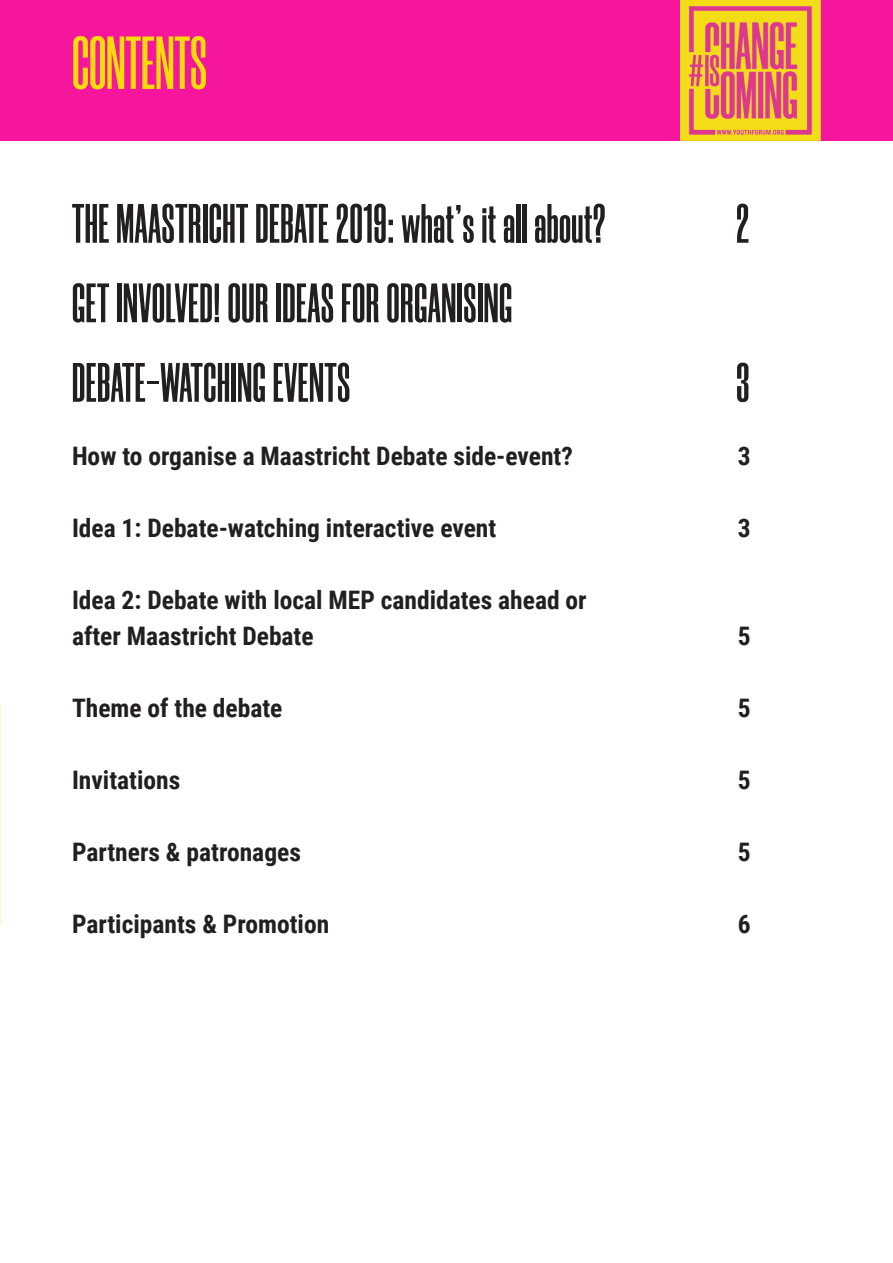
<style>
.page{position:relative;width:893px;height:1263px;background:#fff}
.page>*{position:absolute;margin:0;border:0;box-sizing:border-box;transform-origin:0 0}
.Heading_1{font:600 75px "Morganite";color:#f6dd07}
.t1{font:700 55.5px "Morganite";letter-spacing:.01em;color:#231f20}
.Heading_2{font:700 25.5px "Roboto Condensed";color:#231f20}
</style>
<div class="page">
<svg style="left:0;top:0;width:893px;height:140px;background:#f42b8f"></svg>
<p class="Heading_1" style="left:72px;top:25px;width:137px">CONTENTS</p>
<p class="t1" style="left:72px;top:195px;width:535px">THE MAASTRICHT DEBATE 2019: what’s it all about?</p>
<p class="t1" style="left:736px;top:195px;width:15px">2</p>
<p class="t1" style="left:72px;top:275px;width:442px">GET INVOLVED! OUR IDEAS FOR ORGANISING</p>
<p class="t1" style="left:72px;top:354px;width:280px">DEBATE-WATCHING EVENTS</p>
<p class="t1" style="left:736px;top:354px;width:15px">3</p>
<p class="Heading_2" style="left:72px;top:438px;width:502px">How to organise a Maastricht Debate side-event?</p>
<p class="Heading_2" style="left:738px;top:438px;width:14px">3</p>
<p class="Heading_2" style="left:72px;top:510px;width:426px">Idea 1: Debate-watching interactive event</p>
<p class="Heading_2" style="left:738px;top:510px;width:14px">3</p>
<p class="Heading_2" style="left:72px;top:582px;width:516px">Idea 2: Debate with local MEP candidates ahead or</p>
<p class="Heading_2" style="left:72px;top:618px;width:243px">after Maastricht Debate</p>
<p class="Heading_2" style="left:738px;top:618px;width:14px">5</p>
<p class="Heading_2" style="left:72px;top:690px;width:212px">Theme of the debate</p>
<p class="Heading_2" style="left:738px;top:690px;width:14px">5</p>
<p class="Heading_2" style="left:72px;top:762px;width:110px">Invitations</p>
<p class="Heading_2" style="left:738px;top:762px;width:14px">5</p>
<p class="Heading_2" style="left:72px;top:834px;width:230px">Partners &amp; patronages</p>
<p class="Heading_2" style="left:738px;top:834px;width:14px">5</p>
<p class="Heading_2" style="left:72px;top:906px;width:259px">Participants &amp; Promotion</p>
<p class="Heading_2" style="left:738px;top:906px;width:14px">6</p>
</div>
